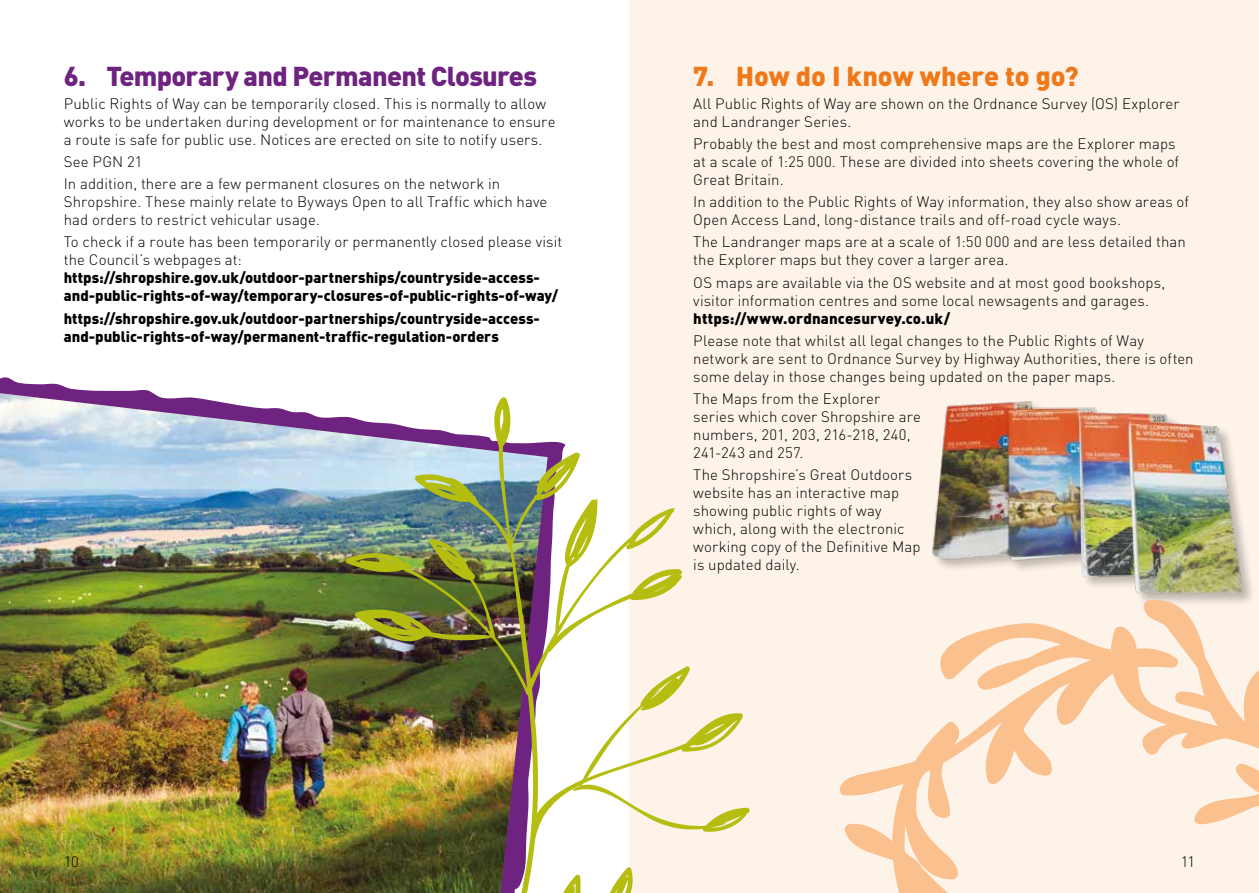
<style>
.page{position:relative;width:1259px;height:893px;background:#fff}
.page>*{position:absolute;margin:0;border:0;box-sizing:border-box;transform-origin:0 0}
.t1{font:900 27px "DIN";letter-spacing:-.025em;color:#6e2381}
.t2{font:900 27px "DIN";letter-spacing:-.005em;color:#ef7918}
.t3{font:300 15px/18px "DIN";letter-spacing:.005em;color:#000}
.t4{font:900 15px/18px "DIN";color:#000}
</style>
<div class="page">
<div style="left:629px;top:0;width:630px;height:893px;background:#fef3e9"></div>
<div style="left:932px;top:401px;width:323px;height:206px;background:#000;opacity:.25"></div>
<img style="left:932px;top:401px;width:314px;height:196px">
<img style="left:0;top:393px;width:345px;height:500px">
<svg style="left:839px;top:597px;width:420px;height:296px"></svg>
<img style="left:345px;top:397px;width:405px;height:496px">
<h1 class="t1" style="left:64px;top:59px;width:475px">6. Temporary and Permanent Closures</h1>
<p class="t3" style="left:64px;top:94px;width:493px">Public Rights of Way can be temporarily closed. This is normally to allow works to be undertaken during development or for maintenance to ensure a route is safe for public use. Notices are erected on site to notify users.</p>
<p class="t3" style="left:64px;top:150px;width:438px;line-height:22.2px">See PGN 21<br>In addition, there are a few permanent closures on the network in</p>
<p class="t3" style="left:64px;top:193px;width:485px">Shropshire. These mainly relate to Byways Open to all Traffic which have had orders to restrict vehicular usage.</p>
<p class="t3" style="left:64px;top:233px;width:500px">To check if a route has been temporarily or permanently closed please visit the Council’s webpages at:</p>
<p class="t4" style="left:64px;top:268px;width:496px">https://shropshire.gov.uk/outdoor-partnerships/countryside-access&shy;and-public-rights-of-way/temporary-closures-of-public-rights-of-way/</p>
<p class="t4" style="left:64px;top:308px;width:478px">https://shropshire.gov.uk/outdoor-partnerships/countryside-access&shy;and-public-rights-of-way/permanent-traffic-regulation-orders</p>
<h1 class="t2" style="left:693px;top:59px;width:387px">7. How do I know where to go?</h1>
<p class="t3" style="left:693px;top:94px;width:488px">All Public Rights of Way are shown on the Ordnance Survey (OS) Explorer and Landranger Series.</p>
<p class="t3" style="left:693px;top:134px;width:487px">Probably the best and most comprehensive maps are the Explorer maps at a scale of 1:25 000. These are divided into sheets covering the whole of<br>Great Britain.</p>
<p class="t3" style="left:693px;top:193px;width:497px">In addition to the Public Rights of Way information, they also show areas of<br>Open Access Land, long-distance trails and off-road cycle ways.</p>
<p class="t3" style="left:693px;top:233px;width:494px">The Landranger maps are at a scale of 1:50 000 and are less detailed than the Explorer maps but they cover a larger area.</p>
<p class="t3" style="left:693px;top:273px;width:473px">OS maps are available via the OS website and at most good bookshops, visitor information centres and some local newsagents and garages.</p>
<p class="t4" style="left:693px;top:308px;width:258px">https://www.ordnancesurvey.co.uk/</p>
<p class="t3" style="left:693px;top:331px;width:502px">Please note that whilst all legal changes to the Public Rights of Way network are sent to Ordnance Survey by Highway Authorities, there is often some delay in those changes being updated on the paper maps.</p>
<p class="t3" style="left:693px;top:390px;width:229px">The Maps from the Explorer series which cover Shropshire are numbers, 201, 203, 216-218, 240,<br>241-243 and 257.</p>
<p class="t3" style="left:693px;top:466px;width:229px">The Shropshire’s Great Outdoors website has an interactive map showing public rights of way which, along with the electronic working copy of the Definitive Map is updated daily.</p>
<p class="t3" style="left:64px;top:853px;width:16px">10</p>
<p class="t3" style="left:1180px;top:853px;width:16px">11</p>
</div>
